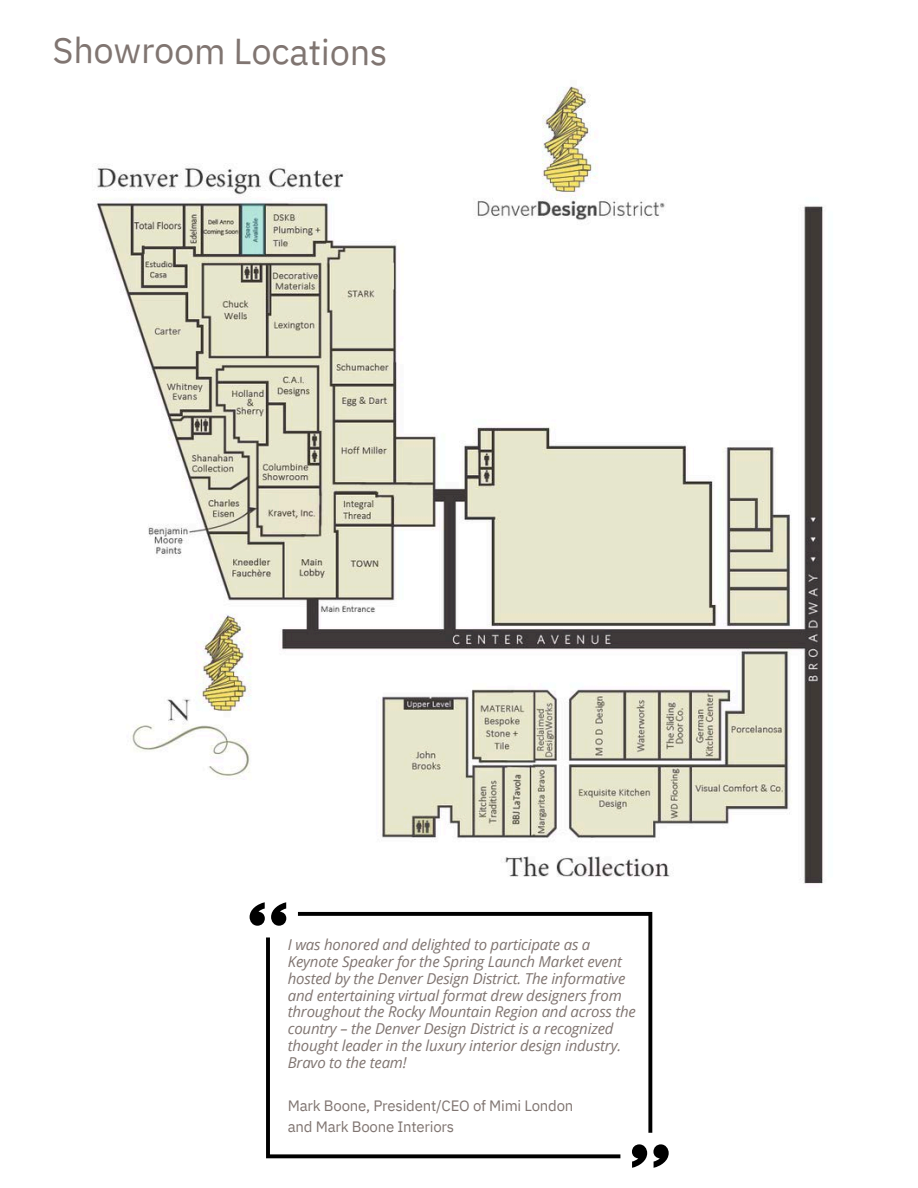
<style>
.page{position:relative;width:918px;height:1188px;background:#fff}
.page>*{position:absolute;margin:0;border:0;box-sizing:border-box;transform-origin:0 0}
.t1{font:36px "IBM Plex Sans";letter-spacing:-.015em;color:#807571}
.t2{font:italic 15px/16.8px "Open Sans";letter-spacing:-.015em;color:#807571}
.t3{font:15px "IBM Plex Sans";letter-spacing:-.015em;color:#807571}
</style>
<div class="page">
<svg style="left:298px;top:912px;width:354px;height:221px"></svg>
<svg style="left:266px;top:937px;width:354px;height:221px"></svg>
<svg style="left:271px;top:902px;width:15px;height:24px"></svg>
<svg style="left:250px;top:902px;width:15px;height:24px"></svg>
<svg style="left:632px;top:1144px;width:15px;height:24px"></svg>
<svg style="left:653px;top:1144px;width:16px;height:24px"></svg>
<img style="left:96px;top:86px;width:728px;height:798px">
<h1 class="t1" style="left:53px;top:27px;width:337px">Showroom Locations</h1>
<p class="t2" style="left:288px;top:936px;width:350px">I was honored and delighted to participate as a Keynote Speaker for the Spring Launch Market event hosted by the Denver Design District. The informative and entertaining virtual format drew designers from throughout the Rocky Mountain Region and across the country – the Denver Design District is a recognized thought leader in the luxury interior design industry.<br>Bravo to the team!</p>
<p class="t3" style="left:288px;top:1095px;width:287px">Mark Boone, President/CEO of Mimi London</p>
<p class="t3" style="left:288px;top:1117px;width:168px">and Mark Boone Interiors</p>
</div>
